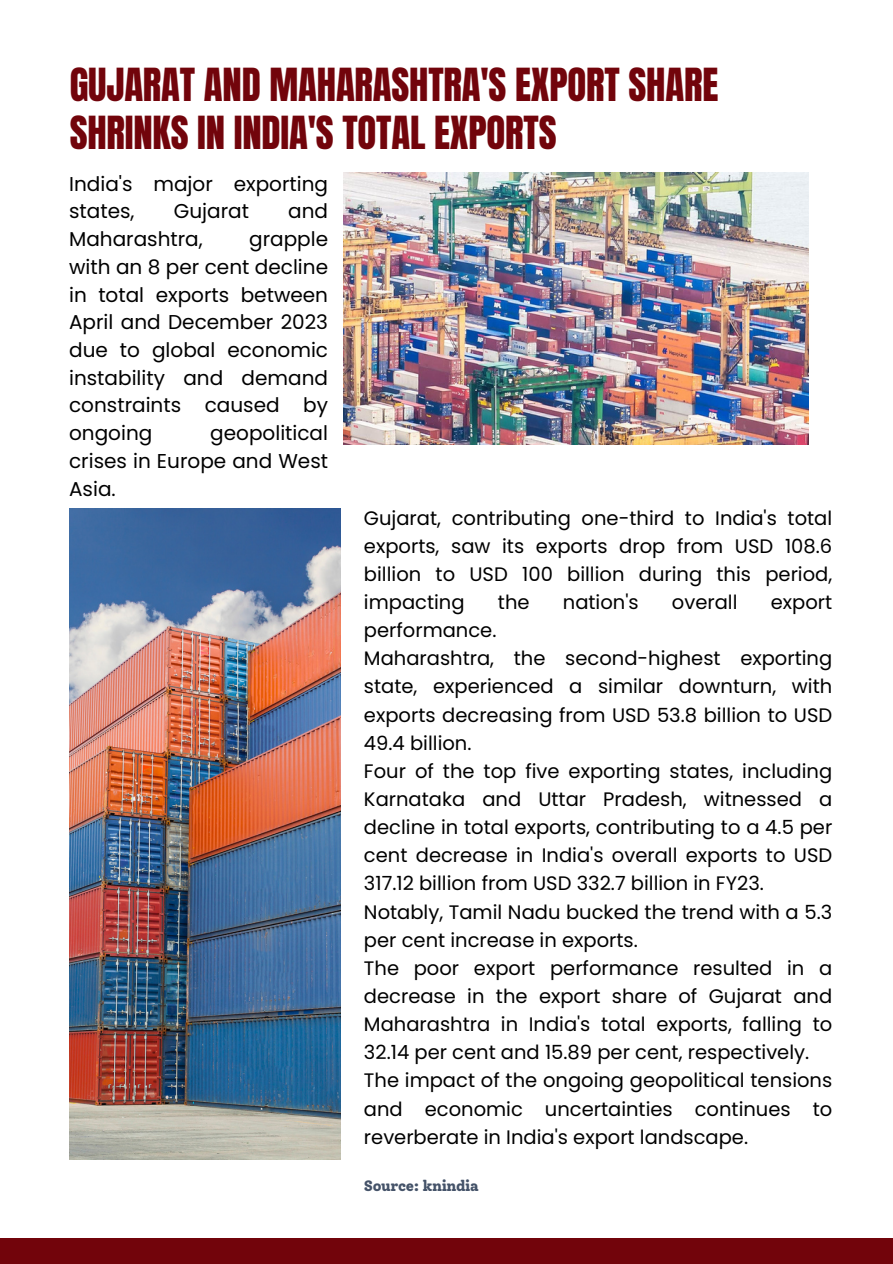
<style>
.page{position:relative;width:893px;height:1264px;background:#fff}
.page>*{position:absolute;margin:0;border:0;box-sizing:border-box;transform-origin:0 0}
.t1{font:38.7px/47.2px "Anton";letter-spacing:-.005em;color:#72040b}
.t2{font:19.95px/27.8px "Poppins";color:#000;text-align:justify}
.t3{font:19.5px/28.2px "Poppins";color:#000;text-align:justify}
.t4{font:800 15px "Solway";letter-spacing:-.025em;color:#455369}
</style>
<div class="page">
<img style="left:343px;top:173px;width:465px;height:271px">
<img style="left:69px;top:508px;width:271px;height:651px">
<div style="left:0;top:1238px;width:892px;height:25px;background:#72040b"></div>
<h1 class="t1" style="left:70px;top:62px;width:650px">GUJARAT AND MAHARASHTRA'S EXPORT SHARE<br>SHRINKS IN INDIA'S TOTAL EXPORTS</h1>
<h2 class="t2" style="left:69px;top:170px;width:260px">India's major exporting states,</h2>
<h2 class="t2" style="left:174px;top:197px;width:77px">Gujarat</h2>
<h2 class="t2" style="left:288px;top:197px;width:41px">and</h2>
<h2 class="t2" style="left:69px;top:225px;width:135px">Maharashtra,</h2>
<h2 class="t2" style="left:69px;top:225px;width:260px;text-indent:180px">grapple with an 8 per cent decline in total exports between April and December 2023 due to global economic instability and demand constraints caused by ongoing</h2>
<h2 class="t2" style="left:69px;top:419px;width:260px;text-indent:141px">geopolitical crises in Europe and West Asia.</h2>
<h2 class="t3" style="left:364px;top:503px;width:470px">Gujarat, contributing one-third to India's total exports, saw its exports drop from USD 108.6 billion to USD 100 billion during this period, impacting</h2>
<h2 class="t3" style="left:498px;top:588px;width:33px">the</h2>
<h2 class="t3" style="left:563px;top:588px;width:77px">nation's</h2>
<h2 class="t3" style="left:672px;top:588px;width:67px">overall</h2>
<h2 class="t3" style="left:770px;top:588px;width:63px">export</h2>
<h2 class="t3" style="left:364px;top:616px;width:470px;text-align:left">performance.<br>Maharashtra, the second-highest exporting state, experienced a similar downturn, with exports decreasing from USD 53.8 billion to USD 49.4 billion.<br>Four of the top five exporting states, including Karnataka and Uttar Pradesh, witnessed a decline in total exports, contributing to a 4.5 per cent decrease in India's overall exports to USD 317.12 billion from USD 332.7 billion in FY23.<br>Notably, Tamil Nadu bucked the trend with a 5.3 per cent increase in exports.<br>The poor export performance resulted in a decrease in the export share of Gujarat and Maharashtra in India's total exports, falling to 32.14 per cent and 15.89 per cent, respectively.<br>The impact of the ongoing geopolitical tensions and economic uncertainties continues to reverberate in India's export landscape.</h2>
<p class="t4" style="left:364px;top:1176px;width:116px">Source: knindia</p>
</div>
